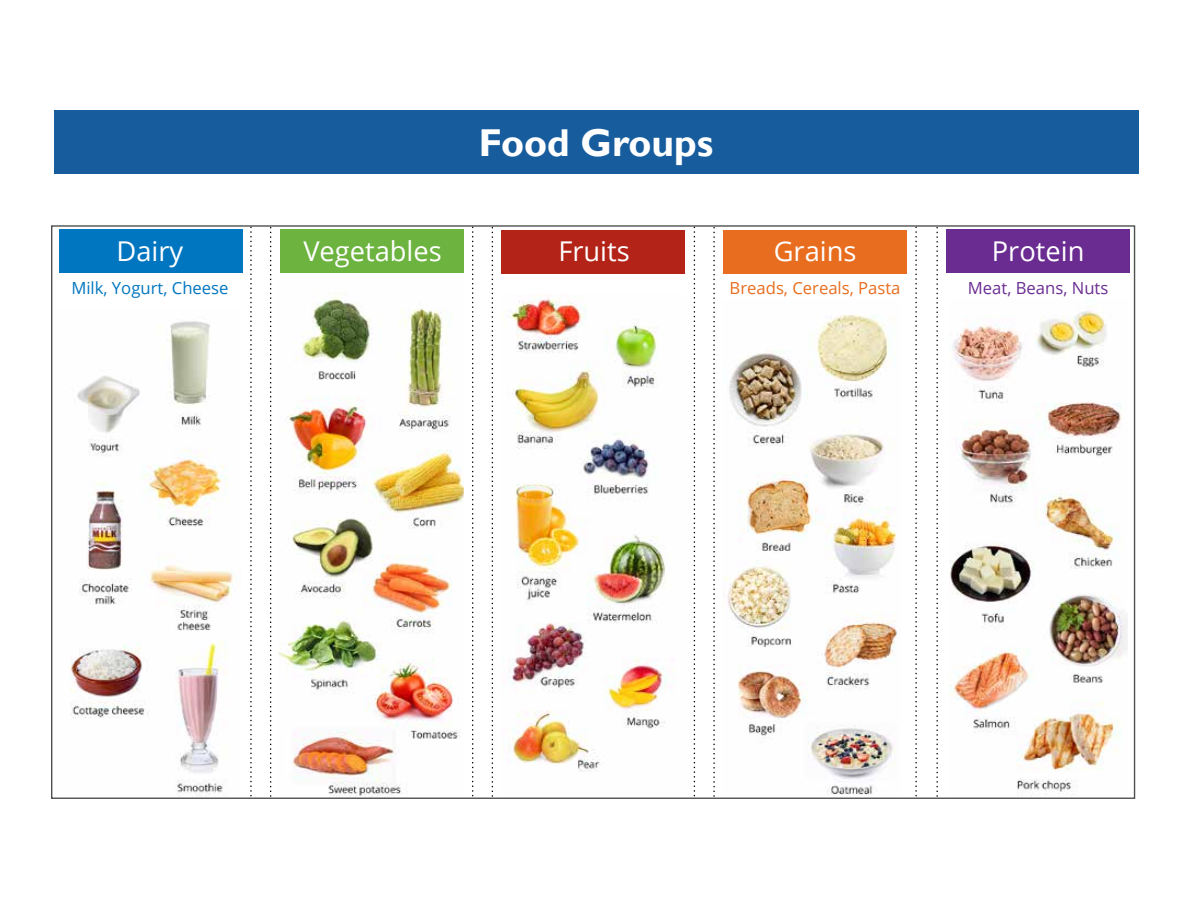
<style>
.page{position:relative;width:1188px;height:918px;background:#fff}
.page>*{position:absolute;margin:0;border:0;box-sizing:border-box;transform-origin:0 0}
.t1{font:700 38.85px "Gill Sans";color:#fff}
.t2{font:27.3px "Open Sans";color:#fff}
.t3{font:16.65px "Open Sans";color:#e86d1f}
.t4{font:16.65px "Open Sans";color:#0076c0}
.t5{font:16.65px "Open Sans";color:#6a2c91}
</style>
<div class="page">
<img style="left:70px;top:321px;width:164px;height:476px">
<svg style="left:250px;top:227px;width:2px;height:570px"></svg>
<img style="left:278px;top:293px;width:185px;height:504px">
<img style="left:502px;top:294px;width:165px;height:478px">
<img style="left:724px;top:315px;width:173px;height:480px">
<img style="left:949px;top:305px;width:178px;height:491px">
<svg style="left:472px;top:227px;width:2px;height:570px"></svg>
<svg style="left:270px;top:227px;width:2px;height:570px"></svg>
<svg style="left:694px;top:227px;width:1px;height:570px"></svg>
<svg style="left:492px;top:227px;width:1px;height:570px"></svg>
<svg style="left:915px;top:227px;width:2px;height:570px"></svg>
<svg style="left:713px;top:227px;width:2px;height:570px"></svg>
<svg style="left:936px;top:227px;width:2px;height:570px"></svg>
<div style="left:59px;top:230px;width:183px;height:43px;background:#0076c0"></div>
<div style="left:280px;top:230px;width:183px;height:43px;background:#6cb33f"></div>
<div style="left:502px;top:230px;width:183px;height:44px;background:#b32317"></div>
<div style="left:723px;top:230px;width:184px;height:44px;background:#e86d1f"></div>
<div style="left:947px;top:230px;width:183px;height:43px;background:#6a2c91"></div>
<div style="left:54px;top:111px;width:1084px;height:63px;background:#175d9e"></div>
<p class="t2" style="left:117px;top:232px;width:68px">Dairy</p>
<p class="t4" style="left:71px;top:277px;width:159px">Milk, Yogurt, Cheese</p>
<p class="t1" style="left:479px;top:119px;width:236px">Food Groups</p>
<p class="t2" style="left:303px;top:232px;width:140px">Vegetables</p>
<p class="t2" style="left:558px;top:232px;width:73px">Fruits</p>
<p class="t2" style="left:774px;top:232px;width:84px">Grains</p>
<p class="t3" style="left:730px;top:277px;width:172px">Breads, Cereals, Pasta</p>
<p class="t2" style="left:992px;top:232px;width:94px">Protein</p>
<p class="t5" style="left:968px;top:277px;width:142px">Meat, Beans, Nuts</p>
</div>
